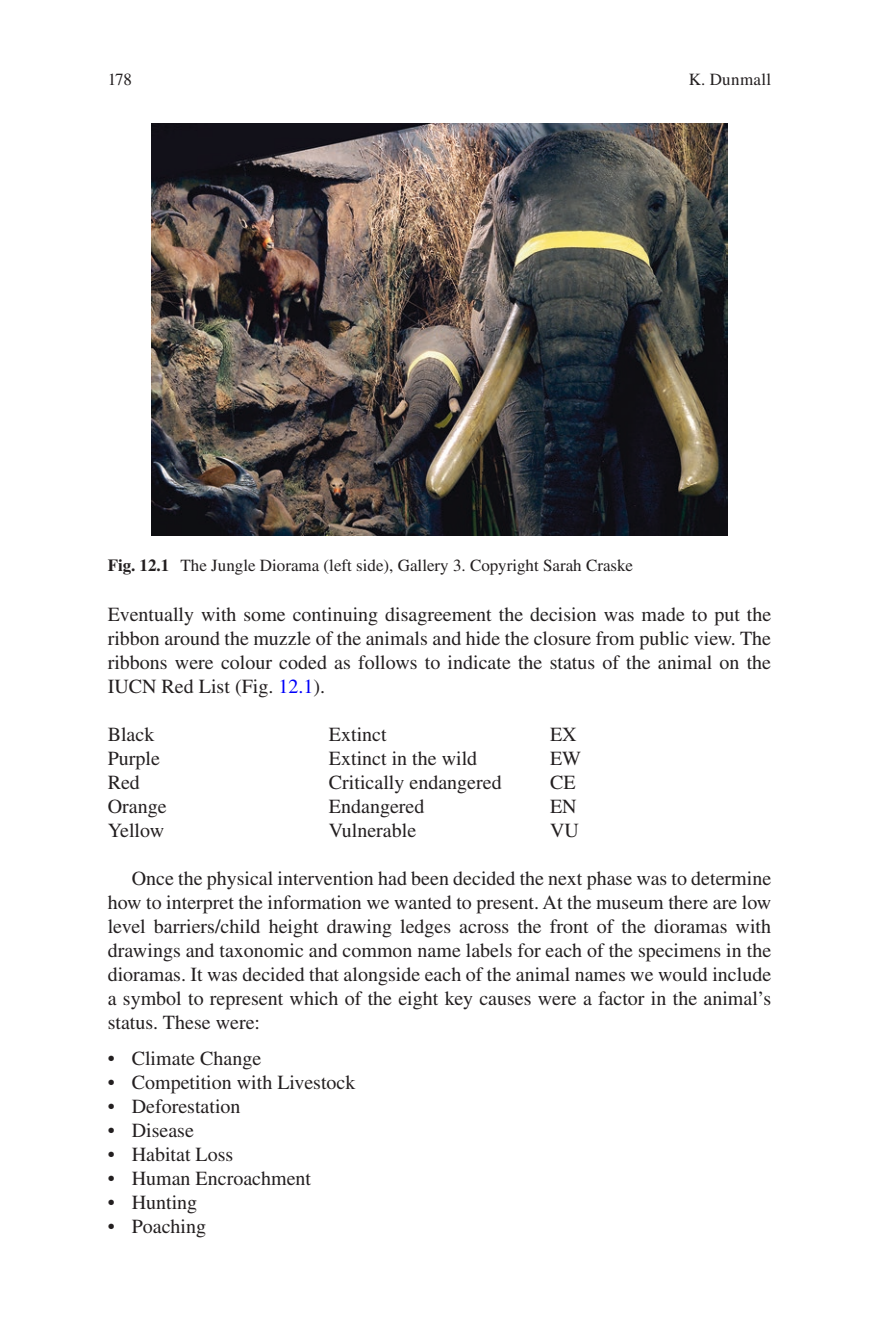
<style>
.page{position:relative;width:879px;height:1333px;background:#fff}
.page>*{position:absolute;margin:0;border:0;box-sizing:border-box;transform-origin:0 0}
.t1{font:20px/24px "Jvfwcv Hqsdcn Times LT Std";color:#231f20;text-align:justify}
.t2{font:17px "Jvfwcv Hqsdcn Times LT Std";color:#231f20}
.t3{font:17px "Ddhmfq Ggymmx Times LT Std";letter-spacing:.02em;color:#231f20}
.s1{font-family:"Rxdcsn Jmxkwx Times LT Std";font-weight:700}
.s2{color:#0000fa}
</style>
<div class="page">
<img style="left:151px;top:124px;width:576px;height:411px">
<p class="t2" style="left:108px;top:70px;width:26px">178</p>
<p class="t3" style="left:688px;top:70px;width:84px">K. Dunmall</p>
<p class="t2" style="left:108px;top:556px;width:527px"><span class="s1">Fig. 12.1</span> The Jungle Diorama (left side), Gallery 3. Copyright Sarah Craske</p>
<p class="t1" style="left:108px;top:602px;width:665px">Eventually with some continuing disagreement the decision was made to put the ribbon around the muzzle of the animals and hide the closure from public view. The ribbons were colour coded as follows to indicate the status of the animal on the IUCN Red List (Fig. <span class="s2">12.1</span>).</p>
<p class="t1" style="left:108px;top:722px;width:48px">Black</p>
<p class="t1" style="left:329px;top:722px;width:59px">Extinct</p>
<p class="t1" style="left:550px;top:722px;width:28px">EX</p>
<p class="t1" style="left:108px;top:746px;width:54px">Purple</p>
<p class="t1" style="left:329px;top:746px;width:150px">Extinct in the wild</p>
<p class="t1" style="left:550px;top:746px;width:33px">EW</p>
<p class="t1" style="left:108px;top:770px;width:34px">Red</p>
<p class="t1" style="left:329px;top:770px;width:174px">Critically endangered</p>
<p class="t1" style="left:550px;top:770px;width:27px">CE</p>
<p class="t1" style="left:108px;top:794px;width:60px">Orange</p>
<p class="t1" style="left:329px;top:794px;width:97px">Endangered</p>
<p class="t1" style="left:550px;top:794px;width:28px">EN</p>
<p class="t1" style="left:108px;top:818px;width:58px">Yellow</p>
<p class="t1" style="left:329px;top:818px;width:89px">Vulnerable</p>
<p class="t1" style="left:550px;top:818px;width:30px">VU</p>
<p class="t1" style="left:108px;top:866px;width:665px;text-indent:24px">Once the physical intervention had been decided the next phase was to determine how to interpret the information we wanted to present. At the museum there are low level barriers/child height drawing ledges across the front of the dioramas with drawings and taxonomic and common name labels for each of the specimens in the dioramas. It was decided that alongside each of the animal names we would include a symbol to represent which of the eight key causes were a factor in the animal’s status. These were:</p>
<p class="t1" style="left:108px;top:1046px;width:155px">• Climate Change</p>
<p class="t1" style="left:108px;top:1070px;width:249px">• Competition with Livestock</p>
<p class="t1" style="left:108px;top:1094px;width:134px">• Deforestation</p>
<p class="t1" style="left:108px;top:1118px;width:88px">• Disease</p>
<p class="t1" style="left:108px;top:1142px;width:127px">• Habitat Loss</p>
<p class="t1" style="left:108px;top:1166px;width:205px">• Human Encroachment</p>
<p class="t1" style="left:108px;top:1190px;width:91px">• Hunting</p>
<p class="t1" style="left:108px;top:1214px;width:100px">• Poaching</p>
</div>
